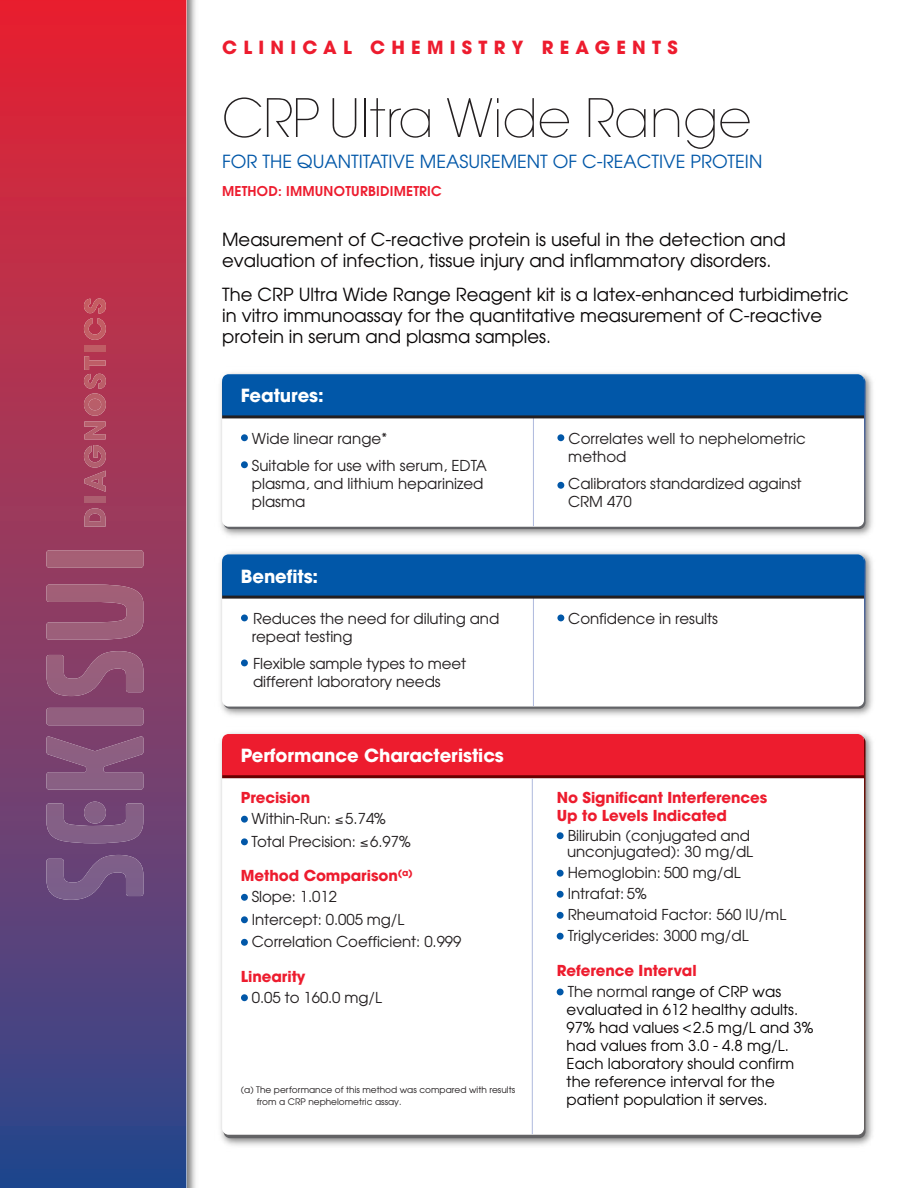
<style>
.page{position:relative;width:918px;height:1188px;background:#fff}
.page>*{position:absolute;margin:0;border:0;box-sizing:border-box;transform-origin:0 0}
.t1{font:200 52.5px "Avant Garde";color:#231f20}
.t2{font:18px/21px "Avant Garde";color:#080505}
.t3{font:18px "Avant Garde";color:#0157a8}
.t4{font:700 18px "Avant Garde";letter-spacing:-.005em;color:#fff}
.t5{font:700 18px "Avant Garde";letter-spacing:.35em;color:#ed1c2e}
.t6{font:15px/18px "Avant Garde";letter-spacing:-.005em;color:#231f20}
.t7{font:15px/18px "Avant Garde";color:#080505}
.t8{font:700 15px/18px "Avant Garde";letter-spacing:-.005em;color:#ed1c2e}
.t9{font:600 13.5px "Avant Garde";letter-spacing:.015em;color:#ed1c2e}
.t10{font:9px/11.2px "Avant Garde";color:#231f20}
.s1{color:#231f20}
</style>
<div class="page">
<img style="left:220px;top:372px;width:653px;height:164px">
<div style="left:222px;top:374px;width:642px;height:153px;background:#fff;border-radius:6px"></div>
<img style="left:186px;top:0;width:10px;height:1188px">
<svg style="left:0;top:0;width:186px;height:1188px;background:#8e375f"></svg>
<div style="left:46px;top:708px;width:97px;height:17px;background:#925f7f;border-radius:3px"></div>
<div style="left:46px;top:550px;width:97px;height:18px;background:#a65f75;border-radius:3px"></div>
<svg style="left:46px;top:855px;width:97px;height:45px;background:#745483"></svg>
<svg style="left:46px;top:651px;width:97px;height:45px;background:#905375"></svg>
<svg style="left:46px;top:585px;width:97px;height:55px;background:#995472"></svg>
<svg style="left:46px;top:736px;width:97px;height:54px;background:#86577d"></svg>
<svg style="left:46px;top:803px;width:97px;height:40px;background:#7d5680"></svg>
<div style="left:84px;top:802px;width:22px;height:22px;background:#855f85;border-radius:50%"></div>
<svg style="left:84px;top:508px;width:22px;height:19px"></svg>
<div style="left:84px;top:497px;width:22px;height:5px;background:#ad5e70"></div>
<svg style="left:84px;top:445px;width:22px;height:47px"></svg>
<svg style="left:84px;top:422px;width:22px;height:17px"></svg>
<svg style="left:84px;top:356px;width:22px;height:60px"></svg>
<div style="left:84px;top:346px;width:22px;height:5px;background:#c05d65"></div>
<svg style="left:84px;top:299px;width:22px;height:41px"></svg>
<div style="left:241px;top:434px;width:7px;height:7px;background:#0157a8;border-radius:50%"></div>
<div style="left:241px;top:461px;width:7px;height:7px;background:#0157a8;border-radius:50%"></div>
<div style="left:557px;top:434px;width:7px;height:7px;background:#0157a8;border-radius:50%"></div>
<div style="left:557px;top:482px;width:7px;height:7px;background:#0157a8;border-radius:50%"></div>
<img style="left:220px;top:551px;width:653px;height:165px">
<div style="left:222px;top:554px;width:642px;height:153px;background:#fff;border-radius:6px"></div>
<div style="left:241px;top:614px;width:7px;height:7px;background:#0157a8;border-radius:50%"></div>
<div style="left:241px;top:659px;width:7px;height:7px;background:#0157a8;border-radius:50%"></div>
<div style="left:557px;top:614px;width:7px;height:7px;background:#0157a8;border-radius:50%"></div>
<img style="left:220px;top:732px;width:653px;height:414px">
<div style="left:222px;top:734px;width:642px;height:401px;background:#fff;border-radius:6px"></div>
<div style="left:241px;top:816px;width:7px;height:7px;background:#0157a8;border-radius:50%"></div>
<div style="left:241px;top:838px;width:7px;height:7px;background:#0157a8;border-radius:50%"></div>
<div style="left:241px;top:894px;width:7px;height:7px;background:#0157a8;border-radius:50%"></div>
<div style="left:241px;top:916px;width:7px;height:7px;background:#0157a8;border-radius:50%"></div>
<div style="left:241px;top:939px;width:7px;height:7px;background:#0157a8;border-radius:50%"></div>
<div style="left:241px;top:994px;width:7px;height:7px;background:#0157a8;border-radius:50%"></div>
<div style="left:557px;top:989px;width:7px;height:6px;background:#0157a8;border-radius:50%"></div>
<div style="left:557px;top:832px;width:7px;height:7px;background:#0157a8;border-radius:50%"></div>
<div style="left:557px;top:870px;width:7px;height:7px;background:#0157a8;border-radius:50%"></div>
<div style="left:557px;top:891px;width:7px;height:7px;background:#0157a8;border-radius:50%"></div>
<div style="left:557px;top:912px;width:7px;height:7px;background:#0157a8;border-radius:50%"></div>
<div style="left:557px;top:933px;width:7px;height:7px;background:#0157a8;border-radius:50%"></div>
<hr style="left:532px;top:779px;width:1px;height:355px;background:#aeb9dd">
<hr style="left:533px;top:418px;width:1px;height:108px;background:#aeb9dd">
<hr style="left:533px;top:593px;width:1px;height:113px;background:#aeb9dd">
<svg style="left:222px;top:374px;width:642px;height:44px;background:#0454a0"></svg>
<svg style="left:222px;top:554px;width:642px;height:45px;background:#0756a0"></svg>
<svg style="left:222px;top:734px;width:642px;height:44px;background:#e41a2b"></svg>
<p class="t5" style="left:222px;top:40px;width:457px">CLINICAL CHEMISTRY REAGENTS</p>
<p class="t1" style="left:222px;top:98px;width:531px">CRP Ultra Wide Range</p>
<p class="t3" style="left:222px;top:154px;width:542px">FOR THE QUANTITATIVE MEASUREMENT OF C-REACTIVE PROTEIN</p>
<p class="t9" style="left:222px;top:186px;width:221px">METHOD: IMMUNOTURBIDIMETRIC</p>
<p class="t2" style="left:222px;top:231px;width:565px">Measurement of C-reactive protein is useful in the detection and evaluation of infection, tissue injury and inflammatory disorders.</p>
<p class="t2" style="left:222px;top:286px;width:628px">The CRP Ultra Wide Range Reagent kit is a latex-enhanced turbidimetric in vitro immunoassay for the quantitative measurement of C-reactive protein in serum and plasma samples.</p>
<p class="t4" style="left:241px;top:389px;width:84px">Features:</p>
<p class="t6" style="left:252px;top:431px;width:137px">Wide linear range*</p>
<p class="t6" style="left:252px;top:458px;width:237px">Suitable for use with serum, EDTA plasma, and lithium heparinized plasma</p>
<p class="t4" style="left:241px;top:570px;width:79px">Benefits:</p>
<p class="t6" style="left:252px;top:611px;width:249px">Reduces the need for diluting and repeat testing</p>
<p class="t6" style="left:253px;top:656px;width:215px">Flexible sample types to meet different laboratory needs</p>
<p class="t4" style="left:241px;top:749px;width:265px">Performance Characteristics</p>
<p class="t8" style="left:241px;top:790px;width:71px">Precision</p>
<p class="t6" style="left:251px;top:811px;width:136px">Within-Run: ≤5.74%</p>
<p class="t6" style="left:251px;top:834px;width:161px">Total Precision: ≤6.97%</p>
<p class="t8" style="left:241px;top:868px;width:173px">Method Comparison<sup>(a)</sup></p>
<p class="t6" style="left:252px;top:889px;width:87px">Slope: 1.012</p>
<p class="t6" style="left:252px;top:912px;width:154px">Intercept: 0.005 mg/L</p>
<p class="t6" style="left:252px;top:934px;width:211px">Correlation Coefficient: 0.999</p>
<p class="t8" style="left:241px;top:969px;width:66px">Linearity</p>
<p class="t6" style="left:252px;top:990px;width:132px">0.05 to 160.0 mg/L</p>
<p class="t10" style="left:257px;top:1085px;width:260px;text-indent:-16px">(a) The performance of this method was compared with results from a CRP nephelometric assay.</p>
<p class="t6" style="left:568px;top:431px;width:239px">Correlates well to nephelometric method</p>
<p class="t6" style="left:568px;top:476px;width:235px">Calibrators standardized against<br>CRM 470</p>
<p class="t6" style="left:568px;top:611px;width:151px">Confidence in results</p>
<p class="t8" style="left:557px;top:790px;width:212px">No Significant Interferences<br>Up to Levels Indicated</p>
<p class="t6" style="left:567px;top:828px;width:188px;line-height:16.5px">Bilirubin (conjugated and unconjugated): 30 mg/dL</p>
<p class="t6" style="left:568px;top:865px;width:175px">Hemoglobin: 500 mg/dL</p>
<p class="t6" style="left:568px;top:886px;width:81px">Intrafat: 5%</p>
<p class="t6" style="left:568px;top:907px;width:220px">Rheumatoid Factor: 560 IU/mL</p>
<p class="t6" style="left:568px;top:928px;width:183px">Triglycerides: 3000 mg/dL</p>
<p class="t8" style="left:557px;top:963px;width:141px">Reference Interval</p>
<p class="t7" style="left:567px;top:984px;width:233px"><span class="s1">The normal</span> range of CRP was evaluated in 612 healthy adults.</p>
<p class="t7" style="left:567px;top:1020px;width:248px">97% had values &lt;2.5 mg/L and 3% had values from 3.0 - 4.8 mg/L.</p>
<p class="t7" style="left:567px;top:1056px;width:229px">Each laboratory should confirm the reference interval for the patient population it serves.</p>
</div>
